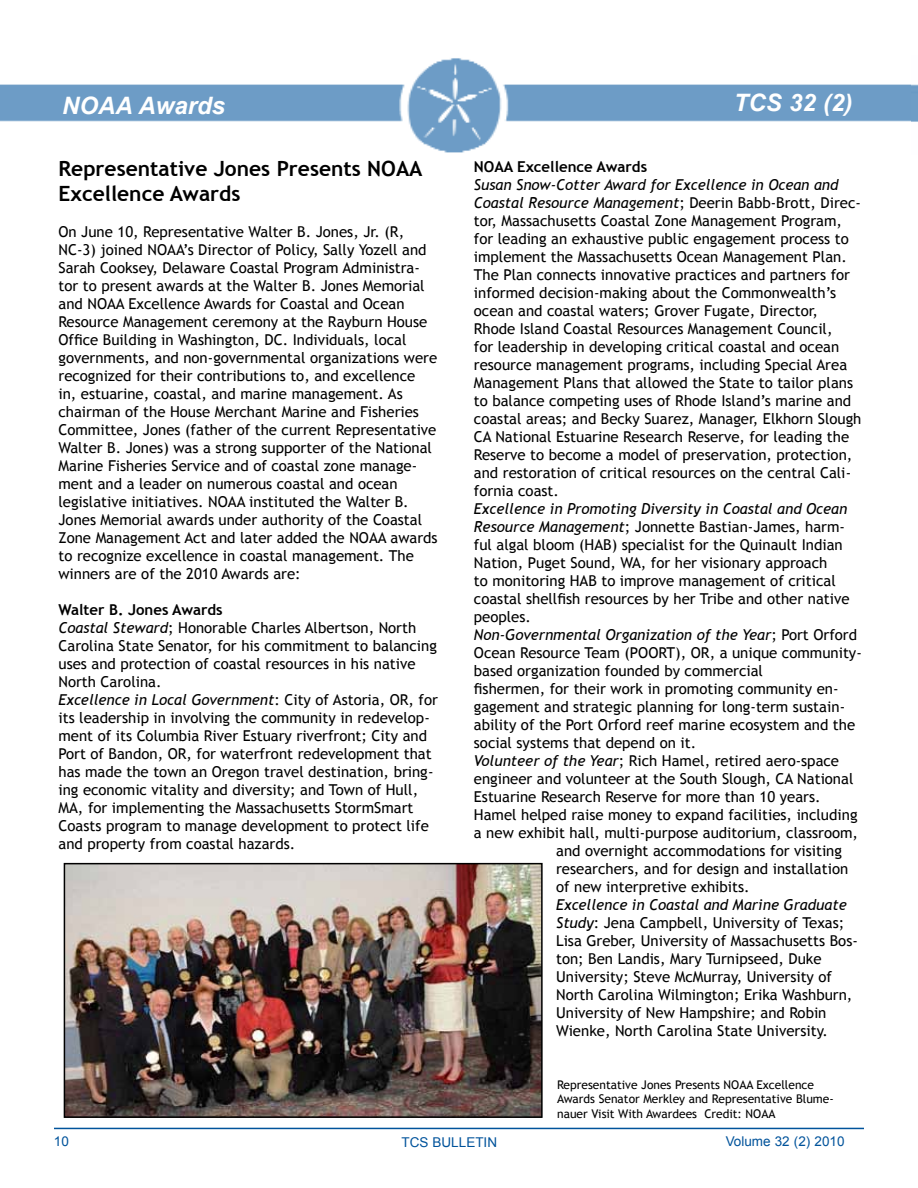
<style>
.page{position:relative;width:918px;height:1188px;background:#fff}
.page>*{position:absolute;margin:0;border:0;box-sizing:border-box;transform-origin:0 0}
.t1{font:italic 700 24px "Arial";color:#fff}
.t2{font:700 21px/25.2px "Trebuchet MS";color:#000}
.t3{font:15px/18px "Trebuchet MS";color:#000}
.t4{font:italic 15px "Trebuchet MS";color:#000}
.t5{font:700 15px "Trebuchet MS";color:#000}
.t6{font:13.5px "Arial";color:#00539b}
.t7{font:12px/14.4px "Trebuchet MS";color:#000}
.s1{font-weight:700}
.s2{font-style:italic}
.s3{font-style:normal}
</style>
<div class="page">
<img style="left:0;top:58px;width:912px;height:95px">
<hr style="left:54px;top:1128px;width:810px;height:1px;background:#00539b">
<img style="left:912px;top:84px;width:6px;height:38px">
<img style="left:67px;top:866px;width:473px;height:249px">
<div style="left:64px;top:863px;width:479px;height:255px;border:2px solid #000"></div>
<h1 class="t1" style="left:62px;top:90px;width:164px">NOAA Awards</h1>
<h1 class="t1" style="left:734px;top:87px;width:120px">TCS 32 (2)</h1>
<h2 class="t2" style="left:58px;top:156px;width:366px">Representative Jones Presents NOAA<br>Excellence Awards</h2>
<p class="t3" style="left:58px;top:223px;width:381px">On June 10, Representative Walter B. Jones, Jr. (R, NC-3) joined NOAA’s Director of Policy, Sally Yozell and Sarah Cooksey, Delaware Coastal Program Administra&shy;tor to present awards at the Walter B. Jones Memorial and NOAA Excellence Awards for Coastal and Ocean Resource Management ceremony at the Rayburn House Office Building in Washington, DC. Individuals, local governments, and non-governmental organizations were recognized for their contributions to, and excellence<br>in, estuarine, coastal, and marine management. As chairman of the House Merchant Marine and Fisheries Committee, Jones (father of the current Representative Walter B. Jones) was a strong supporter of the National Marine Fisheries Service and of coastal zone manage&shy;ment and a leader on numerous coastal and ocean legislative initiatives. NOAA instituted the Walter B.<br>Jones Memorial awards under authority of the Coastal Zone Management Act and later added the NOAA awards to recognize excellence in coastal management. The winners are of the 2010 Awards are:</p>
<p class="t3" style="left:58px;top:601px;width:381px"><span class="s1">Walter B. Jones Awards<br></span><span class="s2">Coastal Steward</span>; Honorable Charles Albertson, North Carolina State Senator, for his commitment to balancing uses and protection of coastal resources in his native North Carolina.<br><span class="s2">Excellence in Local Government</span>: City of Astoria, OR, for its leadership in involving the community in redevelop&shy;ment of its Columbia River Estuary riverfront; City and Port of Bandon, OR, for waterfront redevelopment that has made the town an Oregon travel destination, bring&shy;ing economic vitality and diversity; and Town of Hull, MA, for implementing the Massachusetts StormSmart Coasts program to manage development to protect life and property from coastal hazards.</p>
<p class="t5" style="left:474px;top:157px;width:175px">NOAA Excellence Awards</p>
<p class="t3" style="left:474px;top:175px;width:389px"><span class="s2">Susan Snow-Cotter Award for Excellence in Ocean and Coastal Resource Management</span>; Deerin Babb-Brott, Direc&shy;tor, Massachusetts Coastal Zone Management Program, for leading an exhaustive public engagement process to implement the Massachusetts Ocean Management Plan.<br>The Plan connects innovative practices and partners for informed decision-making about the Commonwealth’s ocean and coastal waters; Grover Fugate, Director, Rhode Island Coastal Resources Management Council,<br>for leadership in developing critical coastal and ocean resource management programs, including Special Area Management Plans that allowed the State to tailor plans to balance competing uses of Rhode Island’s marine and coastal areas; and Becky Suarez, Manager, Elkhorn Slough CA National Estuarine Research Reserve, for leading the Reserve to become a model of preservation, protection, and restoration of critical resources on the central Cali&shy;fornia coast.</p>
<p class="t4" style="left:474px;top:499px;width:375px">Excellence in Promoting Diversity in Coastal and Ocean</p>
<p class="t3" style="left:474px;top:517px;width:373px"><span class="s2">Resource Management</span>; Jonnette Bastian-James, harm-</p>
<p class="t3" style="left:474px;top:535px;width:370px">ful algal bloom (HAB) specialist for the Quinault Indian</p>
<p class="t3" style="left:474px;top:553px;width:355px">Nation, Puget Sound, WA, for her visionary approach</p>
<p class="t3" style="left:474px;top:571px;width:363px">to monitoring HAB to improve management of critical</p>
<p class="t3" style="left:474px;top:589px;width:377px">coastal shellfish resources by her Tribe and other native</p>
<p class="t3" style="left:474px;top:607px;width:59px">peoples.</p>
<p class="t4" style="left:474px;top:625px;width:385px">Non-Governmental Organization of the Year<span class="s3">; Port Orford</span></p>
<p class="t3" style="left:474px;top:643px;width:389px">Ocean Resource Team (POORT), OR, a unique community-</p>
<p class="t3" style="left:474px;top:661px;width:291px">based organization founded by commercial</p>
<p class="t3" style="left:474px;top:679px;width:366px">fishermen, for their work in promoting community en-</p>
<p class="t3" style="left:474px;top:697px;width:373px">gagement and strategic planning for long-term sustain-</p>
<p class="t3" style="left:474px;top:715px;width:383px">ability of the Port Orford reef marine ecosystem and the</p>
<p class="t3" style="left:474px;top:733px;width:224px">social systems that depend on it.</p>
<p class="t3" style="left:474px;top:751px;width:367px"><span class="s2">Volunteer of the Year</span>; Rich Hamel, retired aero-space</p>
<p class="t3" style="left:474px;top:769px;width:381px">engineer and volunteer at the South Slough, CA National</p>
<p class="t3" style="left:474px;top:787px;width:348px">Estuarine Research Reserve for more than 10 years.</p>
<p class="t3" style="left:474px;top:805px;width:385px">Hamel helped raise money to expand facilities, including</p>
<p class="t3" style="left:474px;top:823px;width:386px">a new exhibit hall, multi-purpose auditorium, classroom,</p>
<p class="t3" style="left:556px;top:841px;width:287px">and overnight accommodations for visiting</p>
<p class="t3" style="left:556px;top:859px;width:294px">researchers, and for design and installation</p>
<p class="t3" style="left:556px;top:877px;width:195px">of new interpretive exhibits.</p>
<p class="t3" style="left:556px;top:895px;width:303px"><span class="s2">Excellence in Coastal and Marine Graduate Study</span>: Jena Campbell, University of Texas; Lisa Greber, University of Massachusetts Bos&shy;ton; Ben Landis, Mary Turnipseed, Duke University; Steve McMurray, University of North Carolina Wilmington; Erika Washburn, University of New Hampshire; and Robin Wienke, North Carolina State University.</p>
<p class="t7" style="left:557px;top:1078px;width:278px">Representative Jones Presents NOAA Excellence<br>Awards Senator Merkley and Representative Blume&shy;nauer Visit With Awardees Credit: NOAA</p>
<p class="t6" style="left:54px;top:1132px;width:17px">10</p>
<p class="t6" style="left:401px;top:1133px;width:97px">TCS BULLETIN</p>
<p class="t6" style="left:726px;top:1132px;width:120px">Volume 32 (2) 2010</p>
</div>
